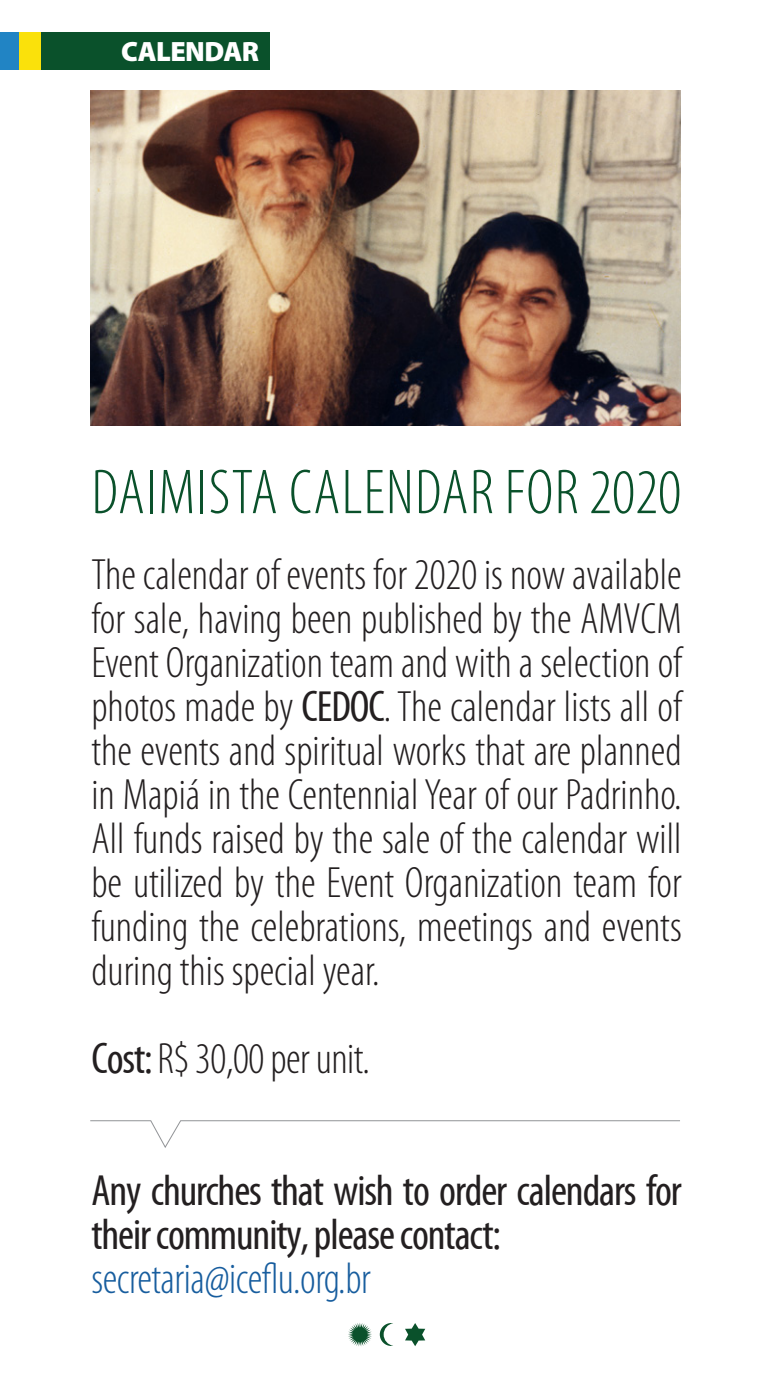
<style>
.page{position:relative;width:772px;height:1384px;background:#fff}
.page>*{position:absolute;margin:0;border:0;box-sizing:border-box;transform-origin:0 0}
.t1{font:300 condensed 64px "Myriad Pro";letter-spacing:.02em;color:#0a512b}
.t2{font:300 condensed 44px/44px "Myriad Pro";color:#231f20;text-align:justify}
.t3{font:condensed 44px/44px "Myriad Pro";letter-spacing:-.025em;color:#231f20}
.t4{font:300 condensed 44px "Myriad Pro";letter-spacing:-.01em;color:#175d9e}
.t5{font:900 28px "Myriad Pro";letter-spacing:-.02em;color:#fff}
.s1{font-weight:400}
</style>
<div class="page">
<svg style="left:405px;top:1323px;width:20px;height:23px"></svg>
<svg style="left:379px;top:1323px;width:14px;height:22px"></svg>
<svg style="left:348px;top:1323px;width:24px;height:23px"></svg>
<svg style="left:90px;top:1120px;width:590px;height:28px"></svg>
<div style="left:0;top:32px;width:20px;height:38px;background:#2184c4"></div>
<div style="left:40px;top:32px;width:229px;height:38px;background:#0a512b"></div>
<div style="left:20px;top:32px;width:21px;height:38px;background:#fae10b"></div>
<img style="left:91px;top:91px;width:588px;height:334px">
<p class="t5" style="left:121px;top:36px;width:139px">CALENDAR</p>
<p class="t1" style="left:91px;top:458px;width:591px">DAIMISTA CALENDAR FOR 2020</p>
<p class="t2" style="left:91px;top:553px;width:591px">The calendar of events for 2020 is now available for sale, having been published by the AMVCM Event Organization team and with a selection of photos made by <span class="s1">CEDOC</span>. The calendar lists all of the events and spiritual works that are planned in Mapiá in the Centennial Year of our Padrinho.<br>All funds raised by the sale of the calendar will be utilized by the Event Organization team for funding the celebrations, meetings and events during this special year.</p>
<p class="t2" style="left:91px;top:1037px;width:280px"><span class="s1">Cost:</span> R$ 30,00 per unit.</p>
<p class="t3" style="left:91px;top:1169px;width:591px">Any churches that wish to order calendars for their community, please contact:</p>
<p class="t4" style="left:91px;top:1255px;width:281px">secretaria@iceflu.org.br</p>
</div>
